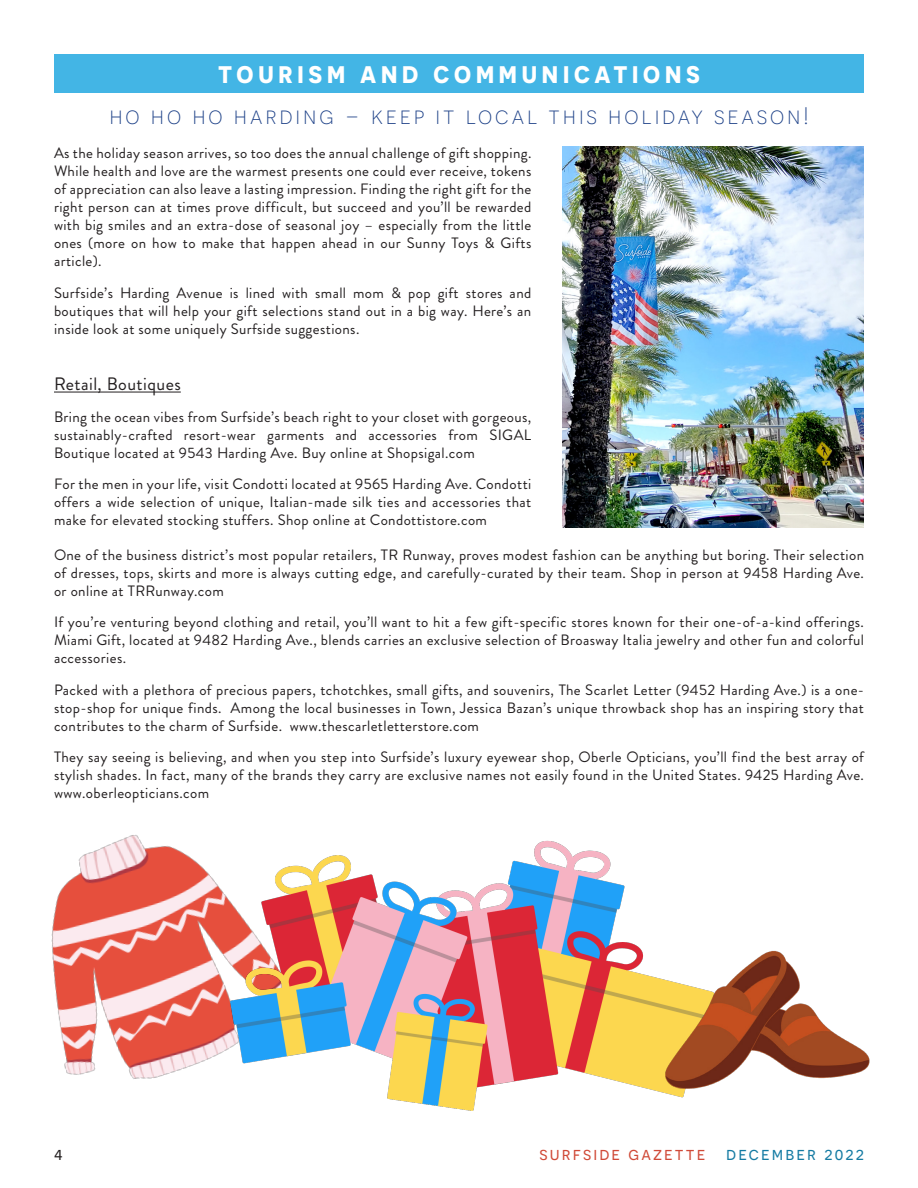
<style>
.page{position:relative;width:918px;height:1188px;background:#fff}
.page>*{position:absolute;margin:0;border:0;box-sizing:border-box;transform-origin:0 0}
.t1{font:300 24px "Novecentosans";letter-spacing:.12em;color:#1c4087}
.t2{font:700 24px "Novecentosans";letter-spacing:.2em;color:#fff}
.t3{font:18px "Novecentosans";letter-spacing:.12em;color:#d04a38}
.t4{font:18px "Brandon Grotesque";letter-spacing:.025em;color:#231f20}
.t5{font:18px "Novecentosans";color:#231f20}
.t6{font:15px/18px "Brandon Grotesque";letter-spacing:.025em;color:#231f20;text-align:justify}
.s1{color:#157ba3}
</style>
<div class="page">
<img style="left:51px;top:835px;width:173px;height:244px">
<div style="left:54px;top:54px;width:810px;height:39px;background:#43b5e5"></div>
<hr style="left:54px;top:392px;width:127px;height:1px;background:#231f20">
<img style="left:562px;top:147px;width:302px;height:380px">
<img style="left:224px;top:840px;width:401px;height:271px">
<img style="left:588px;top:915px;width:282px;height:196px">
<p class="t2" style="left:218px;top:60px;width:483px">TOURISM AND COMMUNICATIONS</p>
<p class="t1" style="left:109px;top:102px;width:701px">ho ho ho harding – keep it local this holiday season!</p>
<p class="t6" style="left:54px;top:144px;width:479px">As the holiday season arrives, so too does the annual challenge of gift shopping.<br>While health and love are the warmest presents one could ever receive, tokens of appreciation can also leave a lasting impression. Finding the right gift for the right person can at times prove difficult, but succeed and you’ll be rewarded with big smiles and an extra-dose of seasonal joy – especially from the little ones (more on how to make that happen ahead in our Sunny Toys &amp; Gifts article).</p>
<p class="t6" style="left:54px;top:284px;width:479px">Surfside’s Harding Avenue is lined with small mom &amp; pop gift stores and boutiques that will help your gift selections stand out in a big way. Here’s an inside look at some uniquely Surfside suggestions.</p>
<p class="t4" style="left:54px;top:372px;width:128px">Retail, Boutiques</p>
<p class="t6" style="left:54px;top:408px;width:479px">Bring the ocean vibes from Surfside’s beach right to your closet with gorgeous, sustainably-crafted resort-wear garments and accessories from SIGAL Boutique located at 9543 Harding Ave. Buy online at Shopsigal.com</p>
<p class="t6" style="left:54px;top:475px;width:479px">For the men in your life, visit Condotti located at 9565 Harding Ave. Condotti offers a wide selection of unique, Italian-made silk ties and accessories that make for elevated stocking stuffers. Shop online at Condottistore.com</p>
<p class="t6" style="left:54px;top:546px;width:812px">One of the business district’s most popular retailers, TR Runway, proves modest fashion can be anything but boring. Their selection of dresses, tops, skirts and more is always cutting edge, and carefully-curated by their team. Shop in person at 9458 Harding Ave. or online at TRRunway.com</p>
<p class="t6" style="left:54px;top:614px;width:812px">If you’re venturing beyond clothing and retail, you’ll want to hit a few gift-specific stores known for their one-of-a-kind offerings.<br>Miami Gift, located at 9482 Harding Ave., blends carries an exclusive selection of Broasway Italia jewelry and other fun and colorful accessories.</p>
<p class="t6" style="left:54px;top:681px;width:812px">Packed with a plethora of precious papers, tchotchkes, small gifts, and souvenirs, The Scarlet Letter (9452 Harding Ave.) is a one&shy;stop-shop for unique finds. Among the local businesses in Town, Jessica Bazan’s unique throwback shop has an inspiring story that contributes to the charm of Surfside. www.thescarletletterstore.com</p>
<p class="t6" style="left:54px;top:749px;width:812px">They say seeing is believing, and when you step into Surfside’s luxury eyewear shop, Oberle Opticians, you’ll find the best array of stylish shades. In fact, many of the brands they carry are exclusive names not easily found in the United States. 9425 Harding Ave. www.oberleopticians.com</p>
<p class="t5" style="left:54px;top:1143px;width:10px">4</p>
<p class="t3" style="left:540px;top:1143px;width:326px">surfside gazette <span class="s1">december 2022</span></p>
</div>
